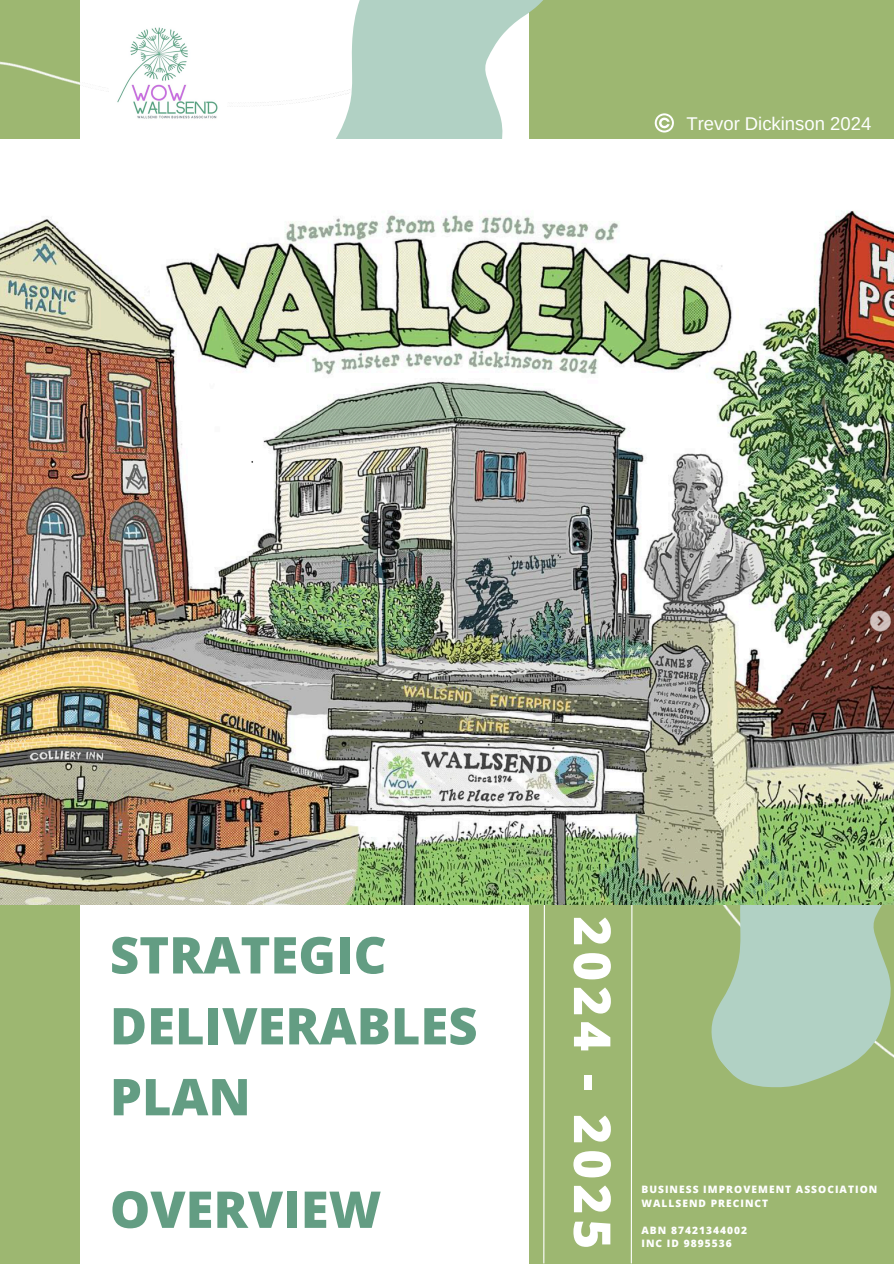
<style>
.page{position:relative;width:894px;height:1264px;background:#fff}
.page>*{position:absolute;margin:0;border:0;box-sizing:border-box;transform-origin:0 0}
.t1{font:800 51px "Open Sans";letter-spacing:.1em;color:#fff}
.t2{font:800 50.7px/70.9px "Open Sans";color:#639d83}
.t3{font:18.45px "Arimo";color:#feffff}
.t4{font:800 10.2px "Open Sans";letter-spacing:.1em;color:#fff}
</style>
<div class="page">
<div style="left:0;top:0;width:893px;height:1263px;background:#9db771"></div>
<div style="left:81px;top:0;width:447px;height:1263px;background:#fff"></div>
<svg style="left:542px;top:904px;width:3px;height:359px"></svg>
<svg style="left:630px;top:1129px;width:3px;height:134px"></svg>
<svg style="left:623px;top:904px;width:270px;height:225px"></svg>
<svg style="left:237px;top:0;width:306px;height:139px;fill:#b1d1c4"></svg>
<img style="left:0;top:139px;width:893px;height:765px">
<img style="left:117px;top:27px;width:101px;height:92px">
<svg style="left:654px;top:113px;width:19px;height:19px"></svg>
<h1 class="t3" style="left:686px;top:113px;width:186px">Trevor Dickinson 2024</h1>
<h2 class="t2" style="left:110px;top:918px;width:369px">STRATEGIC<br>DELIVERABLES<br>PLAN</h2>
<p class="t2" style="left:110px;top:1172px;width:273px">OVERVIEW</p>
<h1 class="t1" style="left:628px;top:916px;width:334px;rotate:90deg">2024 - 2025</h1>
<p class="t4" style="left:641px;top:1181px;width:237px">BUSINESS IMPROVEMENT ASSOCIATION</p>
<h2 class="t4" style="left:641px;top:1195px;width:128px">WALLSEND PRECINCT</h2>
<p class="t4" style="left:641px;top:1222px;width:107px">ABN 87421344002</p>
<p class="t4" style="left:641px;top:1236px;width:92px">INC ID 9895536</p>
</div>
